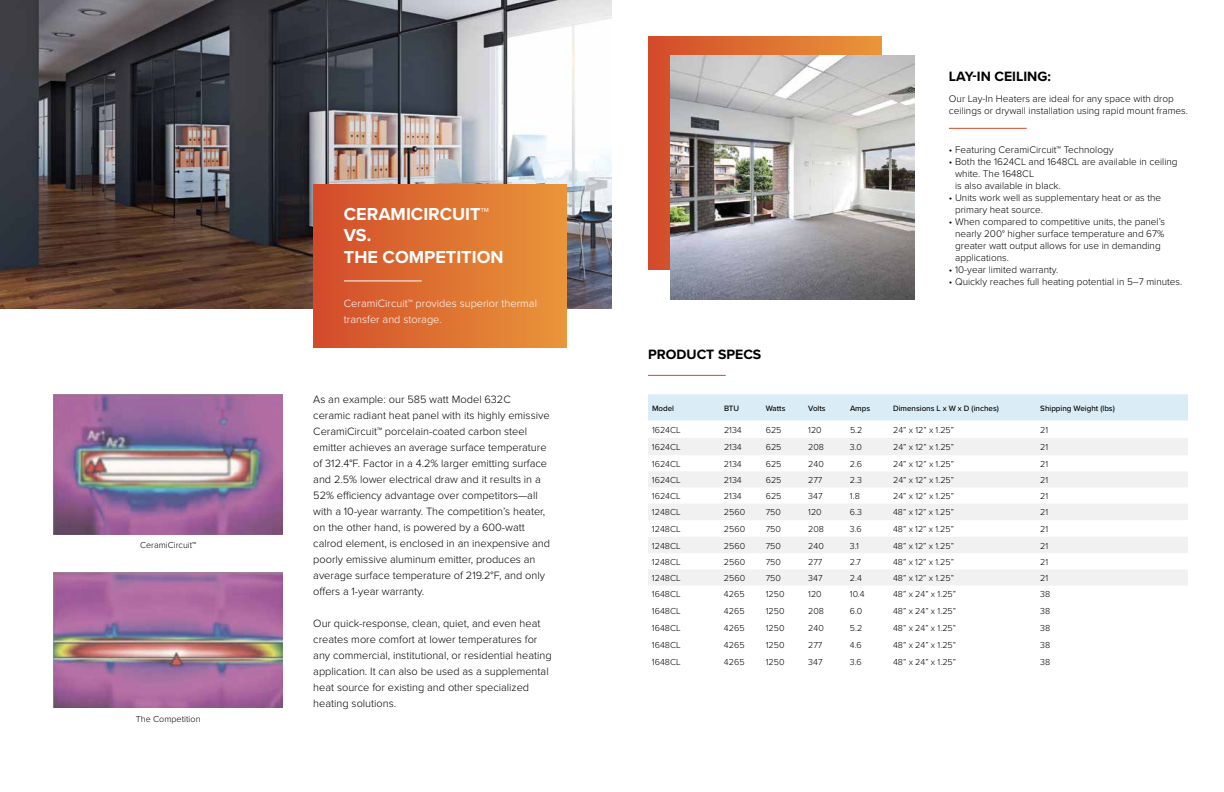
<style>
.page{position:relative;width:1224px;height:792px;background:#fff}
.page>*{position:absolute;margin:0;border:0;box-sizing:border-box;transform-origin:0 0}
.t1{font:700 18px/21.6px "Proxima Nova";color:#fff}
.t2{font:700 14px "Proxima Nova";color:#000}
.t3{font:300 11px/16px "Proxima Nova";color:#000}
.t4{font:300 11px/16px "Proxima Nova";color:#fff}
.t5{font:300 10px/12px "Proxima Nova";color:#000}
.t6{font:300 9px "Proxima Nova";color:#000}
.t7{font:500 8px "Proxima Nova";color:#000}
</style>
<div class="page">
<img style="left:0;top:0;width:612px;height:309px">
<div style="left:648px;top:394px;width:540px;height:26px;background:#daedf7"></div>
<svg style="left:648px;top:438px;width:540px;height:147px;fill:#f1f1f2"></svg>
<hr style="left:648px;top:375px;width:78px;height:1px;background:#d3492b">
<hr style="left:949px;top:128px;width:78px;height:1px;background:#d3492b">
<svg style="left:648px;top:36px;width:234px;height:234px;background:#d75f31"></svg>
<img style="left:671px;top:55px;width:244px;height:244px">
<div style="left:313px;top:184px;width:253px;height:164px;background:linear-gradient(to right,#d24c2b,#e99639)"></div>
<hr style="left:344px;top:281px;width:78px;height:1px;background:#fff">
<img style="left:54px;top:395px;width:229px;height:139px">
<img style="left:54px;top:572px;width:229px;height:135px">
<p class="t6" style="left:140px;top:540px;width:58px">CeramiCircuit™</p>
<p class="t6" style="left:136px;top:714px;width:66px">The Competition</p>
<h1 class="t1" style="left:344px;top:202px;width:161px">CERAMICIRCUIT™<br>VS.<br>THE COMPETITION</h1>
<p class="t4" style="left:344px;top:296px;width:195px">CeramiCircuit™ provides superior thermal transfer and storage.</p>
<p class="t3" style="left:313px;top:392px;width:238px">As an example: our 585 watt Model 632C ceramic radiant heat panel with its highly emissive CeramiCircuit™ porcelain-coated carbon steel emitter achieves an average surface temperature of 312.4°F. Factor in a 4.2% larger emitting surface and 2.5% lower electrical draw and it results in a 52% efficiency advantage over competitors—all with a 10-year warranty. The competition’s heater, on the other hand, is powered by a 600-watt calrod element, is enclosed in an inexpensive and poorly emissive aluminum emitter, produces an average surface temperature of 219.2°F, and only offers a 1-year warranty.</p>
<p class="t3" style="left:313px;top:616px;width:240px">Our quick-response, clean, quiet, and even heat creates more comfort at lower temperatures for any commercial, institutional, or residential heating application. It can also be used as a supplemental heat source for existing and other specialized heating solutions.</p>
<p class="t2" style="left:648px;top:344px;width:115px">PRODUCT SPECS</p>
<p class="t2" style="left:949px;top:66px;width:104px">LAY-IN CEILING:</p>
<p class="t5" style="left:949px;top:92px;width:241px">Our Lay-In Heaters are ideal for any space with drop ceilings or drywall installation using rapid mount frames.</p>
<p class="t5" style="left:949px;top:143px;width:166px">• Featuring CeramiCircuit™ Technology</p>
<p class="t5" style="left:955px;top:155px;width:224px;text-indent:-6px">• Both the 1624CL and 1648CL are available in ceiling white. The 1648CL<br>is also available in black.</p>
<p class="t5" style="left:955px;top:191px;width:208px;text-indent:-6px">• Units work well as supplementary heat or as the primary heat source.</p>
<p class="t5" style="left:955px;top:215px;width:212px;text-indent:-6px">• When compared to competitive units, the panel’s nearly 200° higher surface temperature and 67% greater watt output allows for use in demanding applications.</p>
<p class="t5" style="left:949px;top:263px;width:111px">• 10-year limited warranty.</p>
<p class="t5" style="left:949px;top:275px;width:235px">• Quickly reaches full heating potential in 5–7 minutes.</p>
<p class="t7" style="left:652px;top:402px;width:24px">Model</p>
<p class="t7" style="left:724px;top:402px;width:17px">BTU</p>
<p class="t7" style="left:766px;top:402px;width:21px">Watts</p>
<p class="t7" style="left:808px;top:402px;width:19px">Volts</p>
<p class="t7" style="left:850px;top:402px;width:22px">Amps</p>
<p class="t7" style="left:893px;top:402px;width:107px">Dimensions L x W x D (inches)</p>
<p class="t7" style="left:1040px;top:402px;width:76px">Shipping Weight (lbs)</p>
<p class="t6" style="left:652px;top:425px;width:30px">1624CL</p>
<p class="t6" style="left:724px;top:425px;width:19px">2134</p>
<p class="t6" style="left:766px;top:425px;width:17px">625</p>
<p class="t6" style="left:808px;top:425px;width:15px">120</p>
<p class="t6" style="left:850px;top:425px;width:14px">5.2</p>
<p class="t6" style="left:893px;top:425px;width:63px">24” x 12” x 1.25”</p>
<p class="t6" style="left:1040px;top:425px;width:10px">21</p>
<p class="t6" style="left:652px;top:442px;width:30px">1624CL</p>
<p class="t6" style="left:724px;top:442px;width:19px">2134</p>
<p class="t6" style="left:766px;top:442px;width:17px">625</p>
<p class="t6" style="left:808px;top:442px;width:17px">208</p>
<p class="t6" style="left:850px;top:442px;width:14px">3.0</p>
<p class="t6" style="left:893px;top:442px;width:63px">24” x 12” x 1.25”</p>
<p class="t6" style="left:1040px;top:442px;width:10px">21</p>
<p class="t6" style="left:652px;top:459px;width:30px">1624CL</p>
<p class="t6" style="left:724px;top:459px;width:19px">2134</p>
<p class="t6" style="left:766px;top:459px;width:17px">625</p>
<p class="t6" style="left:808px;top:459px;width:17px">240</p>
<p class="t6" style="left:850px;top:459px;width:14px">2.6</p>
<p class="t6" style="left:893px;top:459px;width:63px">24” x 12” x 1.25”</p>
<p class="t6" style="left:1040px;top:459px;width:10px">21</p>
<p class="t6" style="left:652px;top:475px;width:30px">1624CL</p>
<p class="t6" style="left:724px;top:475px;width:19px">2134</p>
<p class="t6" style="left:766px;top:475px;width:17px">625</p>
<p class="t6" style="left:808px;top:475px;width:16px">277</p>
<p class="t6" style="left:850px;top:475px;width:14px">2.3</p>
<p class="t6" style="left:893px;top:475px;width:63px">24” x 12” x 1.25”</p>
<p class="t6" style="left:1040px;top:475px;width:10px">21</p>
<p class="t6" style="left:652px;top:491px;width:30px">1624CL</p>
<p class="t6" style="left:724px;top:491px;width:19px">2134</p>
<p class="t6" style="left:766px;top:491px;width:17px">625</p>
<p class="t6" style="left:808px;top:491px;width:16px">347</p>
<p class="t6" style="left:850px;top:491px;width:11px">1.8</p>
<p class="t6" style="left:893px;top:491px;width:63px">24” x 12” x 1.25”</p>
<p class="t6" style="left:1040px;top:491px;width:10px">21</p>
<p class="t6" style="left:652px;top:507px;width:30px">1248CL</p>
<p class="t6" style="left:724px;top:507px;width:23px">2560</p>
<p class="t6" style="left:766px;top:507px;width:17px">750</p>
<p class="t6" style="left:808px;top:507px;width:15px">120</p>
<p class="t6" style="left:850px;top:507px;width:14px">6.3</p>
<p class="t6" style="left:893px;top:507px;width:62px">48” x 12” x 1.25”</p>
<p class="t6" style="left:1040px;top:507px;width:10px">21</p>
<p class="t6" style="left:652px;top:524px;width:30px">1248CL</p>
<p class="t6" style="left:724px;top:524px;width:23px">2560</p>
<p class="t6" style="left:766px;top:524px;width:17px">750</p>
<p class="t6" style="left:808px;top:524px;width:17px">208</p>
<p class="t6" style="left:850px;top:524px;width:13px">3.6</p>
<p class="t6" style="left:893px;top:524px;width:62px">48” x 12” x 1.25”</p>
<p class="t6" style="left:1040px;top:524px;width:10px">21</p>
<p class="t6" style="left:652px;top:540px;width:30px">1248CL</p>
<p class="t6" style="left:724px;top:540px;width:23px">2560</p>
<p class="t6" style="left:766px;top:540px;width:17px">750</p>
<p class="t6" style="left:808px;top:540px;width:17px">240</p>
<p class="t6" style="left:850px;top:540px;width:11px">3.1</p>
<p class="t6" style="left:893px;top:540px;width:62px">48” x 12” x 1.25”</p>
<p class="t6" style="left:1040px;top:540px;width:10px">21</p>
<p class="t6" style="left:652px;top:557px;width:30px">1248CL</p>
<p class="t6" style="left:724px;top:557px;width:23px">2560</p>
<p class="t6" style="left:766px;top:557px;width:17px">750</p>
<p class="t6" style="left:808px;top:557px;width:16px">277</p>
<p class="t6" style="left:850px;top:557px;width:13px">2.7</p>
<p class="t6" style="left:893px;top:557px;width:62px">48” x 12” x 1.25”</p>
<p class="t6" style="left:1040px;top:557px;width:10px">21</p>
<p class="t6" style="left:652px;top:573px;width:30px">1248CL</p>
<p class="t6" style="left:724px;top:573px;width:23px">2560</p>
<p class="t6" style="left:766px;top:573px;width:17px">750</p>
<p class="t6" style="left:808px;top:573px;width:16px">347</p>
<p class="t6" style="left:850px;top:573px;width:14px">2.4</p>
<p class="t6" style="left:893px;top:573px;width:62px">48” x 12” x 1.25”</p>
<p class="t6" style="left:1040px;top:573px;width:10px">21</p>
<p class="t6" style="left:652px;top:589px;width:30px">1648CL</p>
<p class="t6" style="left:724px;top:589px;width:22px">4265</p>
<p class="t6" style="left:766px;top:589px;width:20px">1250</p>
<p class="t6" style="left:808px;top:589px;width:15px">120</p>
<p class="t6" style="left:850px;top:589px;width:16px">10.4</p>
<p class="t6" style="left:893px;top:589px;width:64px">48” x 24” x 1.25”</p>
<p class="t6" style="left:1040px;top:589px;width:12px">38</p>
<p class="t6" style="left:652px;top:606px;width:30px">1648CL</p>
<p class="t6" style="left:724px;top:606px;width:22px">4265</p>
<p class="t6" style="left:766px;top:606px;width:20px">1250</p>
<p class="t6" style="left:808px;top:606px;width:17px">208</p>
<p class="t6" style="left:850px;top:606px;width:14px">6.0</p>
<p class="t6" style="left:893px;top:606px;width:64px">48” x 24” x 1.25”</p>
<p class="t6" style="left:1040px;top:606px;width:12px">38</p>
<p class="t6" style="left:652px;top:623px;width:30px">1648CL</p>
<p class="t6" style="left:724px;top:623px;width:22px">4265</p>
<p class="t6" style="left:766px;top:623px;width:20px">1250</p>
<p class="t6" style="left:808px;top:623px;width:17px">240</p>
<p class="t6" style="left:850px;top:623px;width:14px">5.2</p>
<p class="t6" style="left:893px;top:623px;width:64px">48” x 24” x 1.25”</p>
<p class="t6" style="left:1040px;top:623px;width:12px">38</p>
<p class="t6" style="left:652px;top:640px;width:30px">1648CL</p>
<p class="t6" style="left:724px;top:640px;width:22px">4265</p>
<p class="t6" style="left:766px;top:640px;width:20px">1250</p>
<p class="t6" style="left:808px;top:640px;width:16px">277</p>
<p class="t6" style="left:850px;top:640px;width:13px">4.6</p>
<p class="t6" style="left:893px;top:640px;width:64px">48” x 24” x 1.25”</p>
<p class="t6" style="left:1040px;top:640px;width:12px">38</p>
<p class="t6" style="left:652px;top:656px;width:30px">1648CL</p>
<p class="t6" style="left:724px;top:656px;width:22px">4265</p>
<p class="t6" style="left:766px;top:656px;width:20px">1250</p>
<p class="t6" style="left:808px;top:656px;width:16px">347</p>
<p class="t6" style="left:850px;top:656px;width:13px">3.6</p>
<p class="t6" style="left:893px;top:656px;width:64px">48” x 24” x 1.25”</p>
<p class="t6" style="left:1040px;top:656px;width:12px">38</p>
</div>
